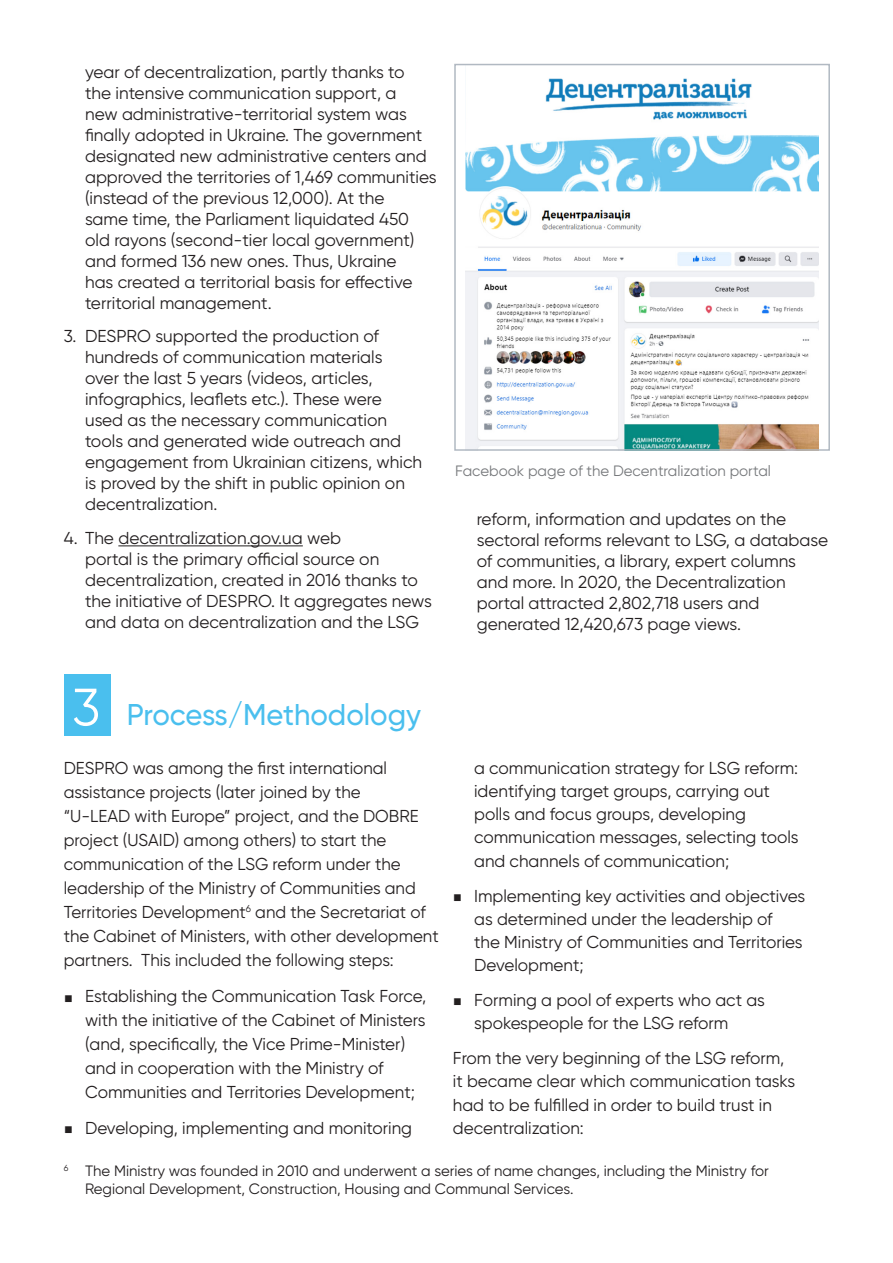
<style>
.page{position:relative;width:893px;height:1263px;background:#fff}
.page>*{position:absolute;margin:0;border:0;box-sizing:border-box;transform-origin:0 0}
.t1{font:500 30px "Gilroy";color:#4abfee}
.Paragraph_Style{font:17.25px/21px "Gilroy";color:#231f20}
.Сноска{font:15px/18px "Gilroy";color:#231f20}
.t2{font:15px "Gilroy";color:#76787b}
.s1{font-weight:400;font-size:52.5px;color:#fff}
</style>
<div class="page">
<div style="left:64px;top:674px;width:47px;height:62px;background:#4abfee"></div>
<hr style="left:118px;top:545px;width:185px;height:1px;background:#231f20">
<img style="left:466px;top:78px;width:352px;height:370px">
<div style="left:454px;top:64px;width:376px;height:387px;border:2px solid #b1b9c2"></div>
<p class="Paragraph_Style" style="left:85px;top:61px;width:353px">year of decentralization, partly thanks to<br>the intensive communication support, a<br>new administrative-territorial system was finally adopted in Ukraine. The government designated new administrative centers and approved the territories of 1,469 communities (instead of the previous 12,000). At the<br>same time, the Parliament liquidated 450 old rayons (second-tier local government) and formed 136 new ones. Thus, Ukraine<br>has created a territorial basis for effective territorial management.</p>
<p class="Paragraph_Style" style="left:85px;top:326px;width:339px;text-indent:-21px">3. DESPRO supported the production of hundreds of communication materials<br>over the last 5 years (videos, articles, infographics, leaflets etc.). These were used as the necessary communication tools and generated wide outreach and engagement from Ukrainian citizens, which is proved by the shift in public opinion on decentralization.</p>
<p class="Paragraph_Style" style="left:85px;top:527px;width:348px;text-indent:-21px">4. The decentralization.gov.ua web<br>portal is the primary official source on decentralization, created in 2016 thanks to the initiative of DESPRO. It aggregates news and data on decentralization and the LSG</p>
<p class="t2" style="left:455px;top:462px;width:317px">Facebook page of the Decentralization portal</p>
<p class="Paragraph_Style" style="left:477px;top:508px;width:353px">reform, information and updates on the sectoral reforms relevant to LSG, a database of communities, a library, expert columns and more. In 2020, the Decentralization portal attracted 2,802,718 users and generated 12,420,673 page views.</p>
<p class="t1" style="left:72px;top:696px;width:350px"><span class="s1">3</span> Process/Methodology</p>
<p class="Paragraph_Style" style="left:64px;top:756px;width:376px;line-height:24px">DESPRO was among the first international assistance projects (later joined by the<br>“U-LEAD with Europe” project, and the DOBRE project (USAID) among others) to start the communication of the LSG reform under the leadership of the Ministry of Communities and Territories Development<sup>6</sup> and the Secretariat of the Cabinet of Ministers, with other development partners. This included the following steps:</p>
<p class="Paragraph_Style" style="left:85px;top:984px;width:343px;line-height:24px">Establishing the Communication Task Force, with the initiative of the Cabinet of Ministers (and, specifically, the Vice Prime-Minister) and in cooperation with the Ministry of Communities and Territories Development;</p>
<p class="Paragraph_Style" style="left:85px;top:1117px;width:329px">Developing, implementing and monitoring</p>
<p class="Paragraph_Style" style="left:474px;top:756px;width:326px;line-height:23.1px">a communication strategy for LSG reform: identifying target groups, carrying out polls and focus groups, developing communication messages, selecting tools and channels of communication;</p>
<p class="Paragraph_Style" style="left:474px;top:884px;width:333px;line-height:23.1px">Implementing key activities and objectives as determined under the leadership of<br>the Ministry of Communities and Territories Development;</p>
<p class="Paragraph_Style" style="left:474px;top:988px;width:292px;line-height:23.1px">Forming a pool of experts who act as spokespeople for the LSG reform</p>
<p class="Paragraph_Style" style="left:453px;top:1046px;width:344px;line-height:23.1px">From the very beginning of the LSG reform, it became clear which communication tasks had to be fulfilled in order to build trust in decentralization:</p>
<p class="Сноска" style="left:85px;top:1161px;width:685px;text-indent:-21px"><sup>6</sup> The Ministry was founded in 2010 and underwent a series of name changes, including the Ministry for<br>Regional Development, Construction, Housing and Communal Services.</p>
</div>
